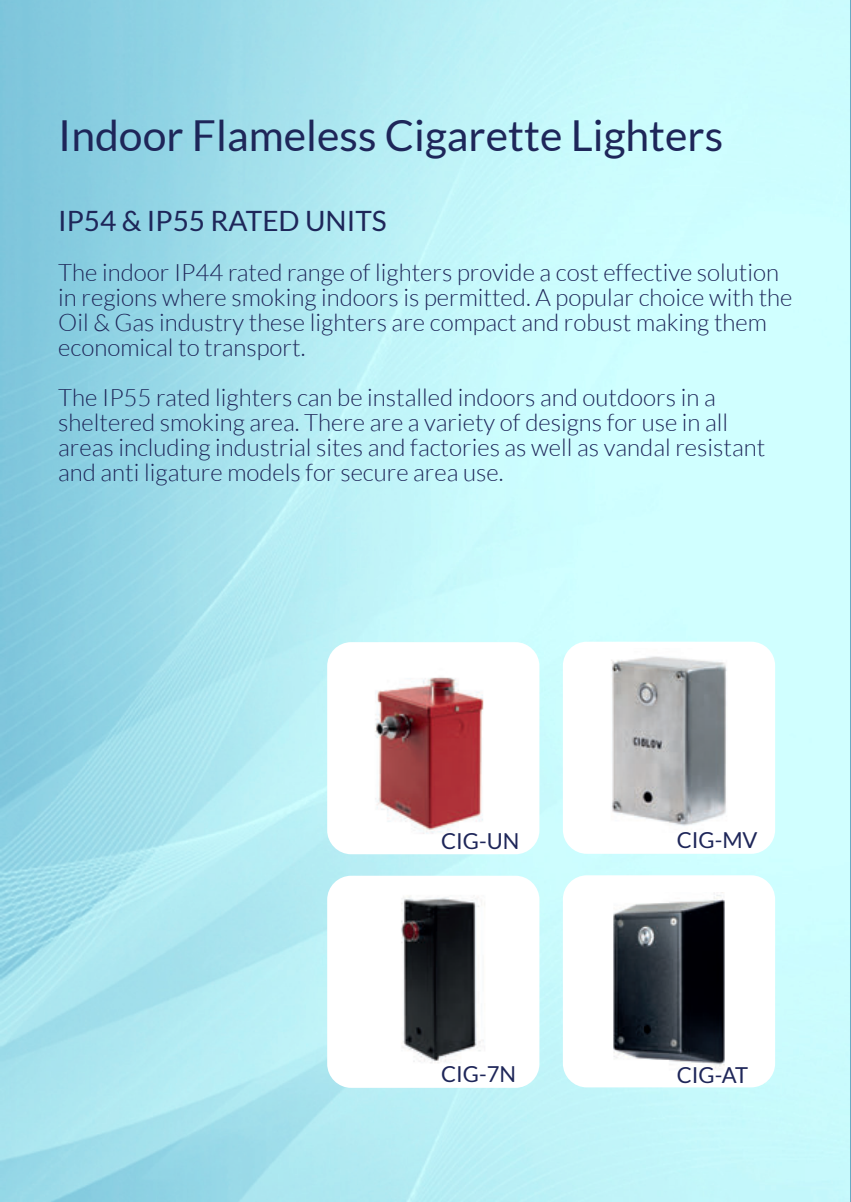
<style>
.page{position:relative;width:851px;height:1202px;background:#fff}
.page>*{position:absolute;margin:0;border:0;box-sizing:border-box;transform-origin:0 0}
.t1{font:42.8px "Lato";color:#1e2659}
.t2{font:28px "Lato";color:#1e2659}
.t3{font:300 24px/25px "Lato";color:#1e2659}
.t4{font:22px "Lato";color:#1e2659}
</style>
<div class="page">
<svg style="left:3px;top:8px;width:844px;height:1px"></svg>
<img style="left:401px;top:896px;width:84px;height:167px">
<img style="left:375px;top:677px;width:109px;height:157px">
<img style="left:611px;top:656px;width:116px;height:170px">
<img style="left:613px;top:893px;width:112px;height:175px">
<h1 class="t1" style="left:58px;top:111px;width:666px">Indoor Flameless Cigarette Lighters</h1>
<p class="t2" style="left:58px;top:205px;width:330px">IP54 &amp; IP55 RATED UNITS</p>
<p class="t3" style="left:58px;top:260px;width:735px">The indoor IP44 rated range of lighters provide a cost effective solution in regions where smoking indoors is permitted. A popular choice with the Oil &amp; Gas industry these lighters are compact and robust making them economical to transport.</p>
<p class="t3" style="left:58px;top:385px;width:708px">The IP55 rated lighters can be installed indoors and outdoors in a sheltered smoking area. There are a variety of designs for use in all areas including industrial sites and factories as well as vandal resistant and anti ligature models for secure area use.</p>
<p class="t4" style="left:441px;top:829px;width:80px">CIG-UN</p>
<p class="t4" style="left:441px;top:1062px;width:76px">CIG-7N</p>
<p class="t4" style="left:676px;top:828px;width:82px">CIG-MV</p>
<p class="t4" style="left:676px;top:1063px;width:73px">CIG-AT</p>
</div>
